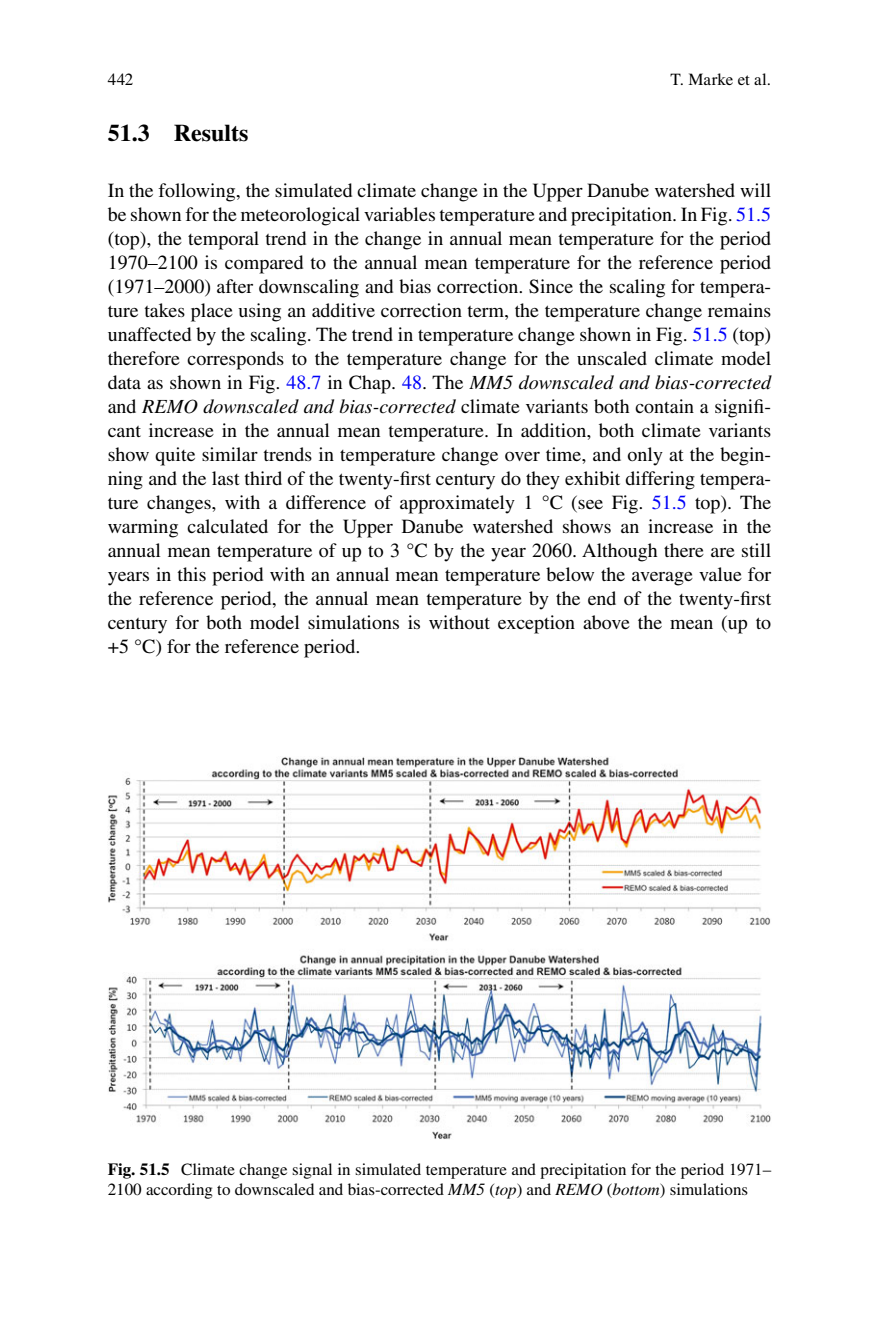
<style>
.page{position:relative;width:879px;height:1333px;background:#fff}
.page>*{position:absolute;margin:0;border:0;box-sizing:border-box;transform-origin:0 0}
.t1{font:700 24px "Yrkbfv Pdlmqk Times";color:#000}
.t2{font:20px/24px "Srjqvp Gpxhbt Times";color:#000;text-align:justify}
.t3{font:italic 20px "Rbcjjc Brkhkx Times";color:#000}
.t4{font:17px/20px "Srjqvp Gpxhbt Times";color:#000}
.s1{color:#0000fa}
.s2{font-family:"Srjqvp Gpxhbt Times";font-style:normal}
.s3{font-family:"Srjqvp Gpxhbt Times";font-style:normal;color:#0000fa}
.s4{font-family:"Rbcjjc Brkhkx Times";font-style:italic}
.s5{font-family:"Yrkbfv Pdlmqk Times";font-weight:700}
</style>
<div class="page">
<img style="left:108px;top:757px;width:663px;height:382px">
<p class="t4" style="left:108px;top:71px;width:27px">442</p>
<p class="t1" style="left:108px;top:124px;width:142px">51.3 Results</p>
<p class="t4" style="left:670px;top:71px;width:102px">T. Marke et al.</p>
<p class="t2" style="left:108px;top:180px;width:665px">In the following, the simulated climate change in the Upper Danube watershed will be shown for the meteorological variables temperature and precipitation. In Fig. <span class="s1">51.5 </span>(top), the temporal trend in the change in annual mean temperature for the period 1970–2100 is compared to the annual mean temperature for the reference period (1971–2000) after downscaling and bias correction. Since the scaling for tempera&shy;ture takes place using an additive correction term, the temperature change remains unaffected by the scaling. The trend in temperature change shown in Fig. <span class="s1">51.5</span> (top) therefore corresponds to the temperature change for the unscaled climate model</p>
<p class="t3" style="left:108px;top:375px;width:665px"><span class="s2">data as shown in Fig.</span> <span class="s3">48.7</span> <span class="s2">in Chap.</span> <span class="s3">48</span><span class="s2">. The</span> MM5 downscaled and bias-corrected</p>
<p class="t2" style="left:108px;top:396px;width:665px">and <span class="s4">REMO downscaled and bias-corrected</span> climate variants both contain a signifi&shy;cant increase in the annual mean temperature. In addition, both climate variants show quite similar trends in temperature change over time, and only at the begin&shy;ning and the last third of the twenty-first century do they exhibit differing tempera&shy;ture changes, with a difference of approximately 1 °C (see Fig. <span class="s1">51.5</span> top). The warming calculated for the Upper Danube watershed shows an increase in the annual mean temperature of up to 3 °C by the year 2060. Although there are still years in this period with an annual mean temperature below the average value for the reference period, the annual mean temperature by the end of the twenty-first century for both model simulations is without exception above the mean (up to +5 °C) for the reference period.</p>
<p class="t4" style="left:108px;top:1160px;width:665px"><span class="s5">Fig. 51.5</span> Climate change signal in simulated temperature and precipitation for the period 1971–<br>2100 according to downscaled and bias-corrected <span class="s4">MM5</span> ( <span class="s4">top</span> ) and <span class="s4">REMO</span> ( <span class="s4">bottom</span> ) simulations</p>
</div>
